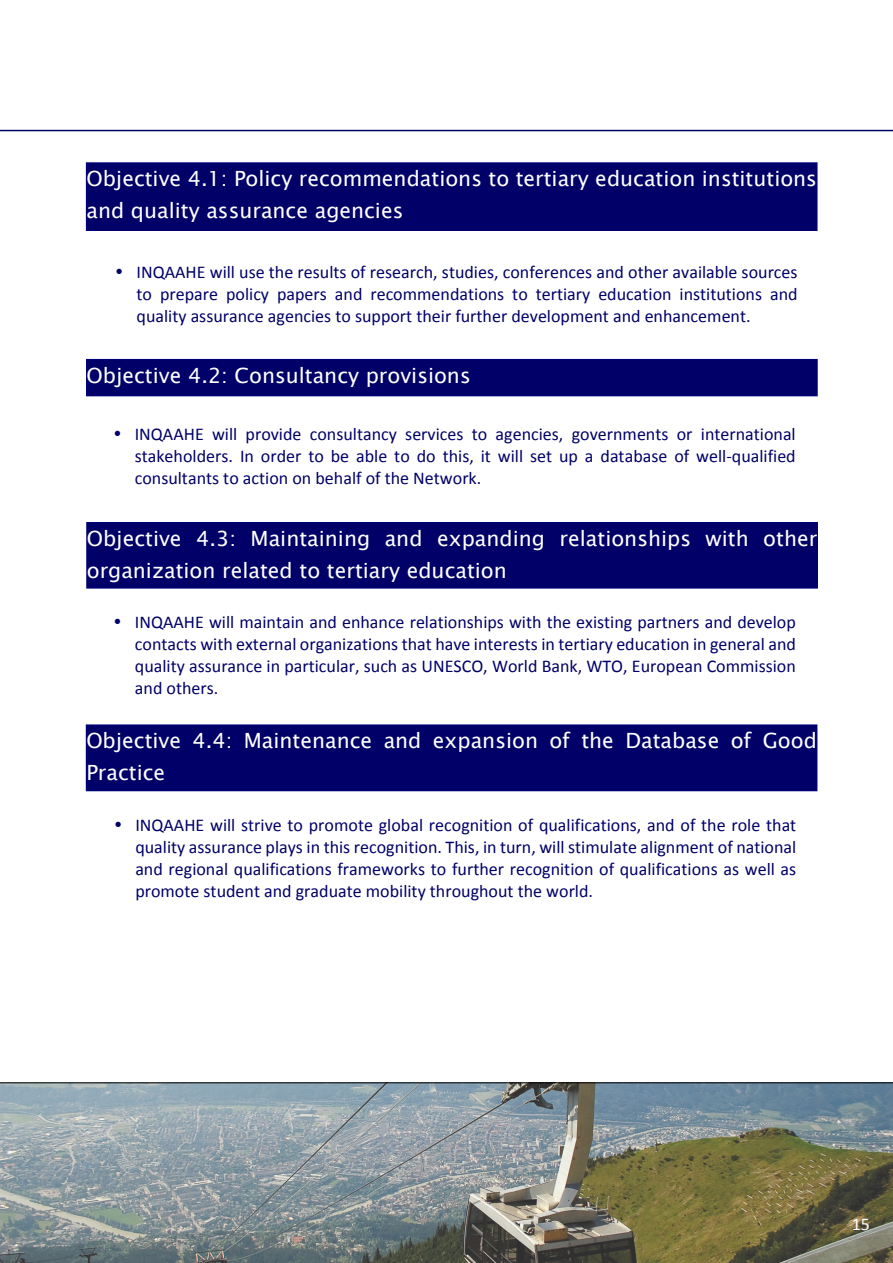
<style>
.page{position:relative;width:893px;height:1263px;background:#fff}
.page>*{position:absolute;margin:0;border:0;box-sizing:border-box;transform-origin:0 0}
.t1{font:21px/32.2px "Lucida Sans Unicode";color:#fff}
.t2{font:18px/22px "Calibri";color:#000068;text-align:justify}
.t3{font:18px "Calibri";color:#fff}
</style>
<div class="page">
<img style="left:0;top:1082px;width:893px;height:181px">
<div style="left:86px;top:163px;width:731px;height:67px;background:#000068"></div>
<div style="left:86px;top:162px;width:731px;height:69px;border:1px solid #000079"></div>
<hr style="left:0;top:130px;width:893px;height:1px;background:#000068">
<div style="left:87px;top:359px;width:730px;height:37px;background:#000068"></div>
<div style="left:86px;top:359px;width:732px;height:37px;border:1px solid #000079"></div>
<div style="left:86px;top:725px;width:731px;height:66px;background:#000068"></div>
<div style="left:86px;top:724px;width:731px;height:67px;border:1px solid #000079"></div>
<div style="left:87px;top:523px;width:730px;height:65px;background:#000068"></div>
<div style="left:86px;top:522px;width:732px;height:67px;border:1px solid #000079"></div>
<p class="t1" style="left:86px;top:164px;width:732px">Objective 4.1: Policy recommendations to tertiary education institutions and quality assurance agencies</p>
<p class="t2" style="left:137px;top:263px;width:662px;text-indent:-21px">✓ INQAAHE will use the results of research, studies, conferences and other available sources to prepare policy papers and recommendations to tertiary education institutions and quality assurance agencies to support their further development and enhancement.</p>
<p class="t1" style="left:87px;top:360px;width:386px">Objective 4.2: Consultancy provisions</p>
<p class="t2" style="left:135px;top:424px;width:662px;text-indent:-21px">✓ INQAAHE will provide consultancy services to agencies, governments or international stakeholders. In order to be able to do this, it will set up a database of well-qualified consultants to action on behalf of the Network.</p>
<p class="t1" style="left:87px;top:523px;width:732px">Objective 4.3: Maintaining and expanding relationships with other organization related to tertiary education</p>
<p class="t2" style="left:135px;top:613px;width:662px;text-indent:-21px">✓ INQAAHE will maintain and enhance relationships with the existing partners and develop contacts with external organizations that have interests in tertiary education in general and quality assurance in particular, such as UNESCO, World Bank, WTO, European Commission and others.</p>
<p class="t1" style="left:86px;top:726px;width:732px">Objective 4.4: Maintenance and expansion of the Database of Good<br>Practice</p>
<p class="t2" style="left:135px;top:815px;width:662px;text-indent:-21px">✓ INQAAHE will strive to promote global recognition of qualifications, and of the role that quality assurance plays in this recognition. This, in turn, will stimulate alignment of national and regional qualifications frameworks to further recognition of qualifications as well as promote student and graduate mobility throughout the world.</p>
<p class="t3" style="left:852px;top:1217px;width:20px">15</p>
</div>
